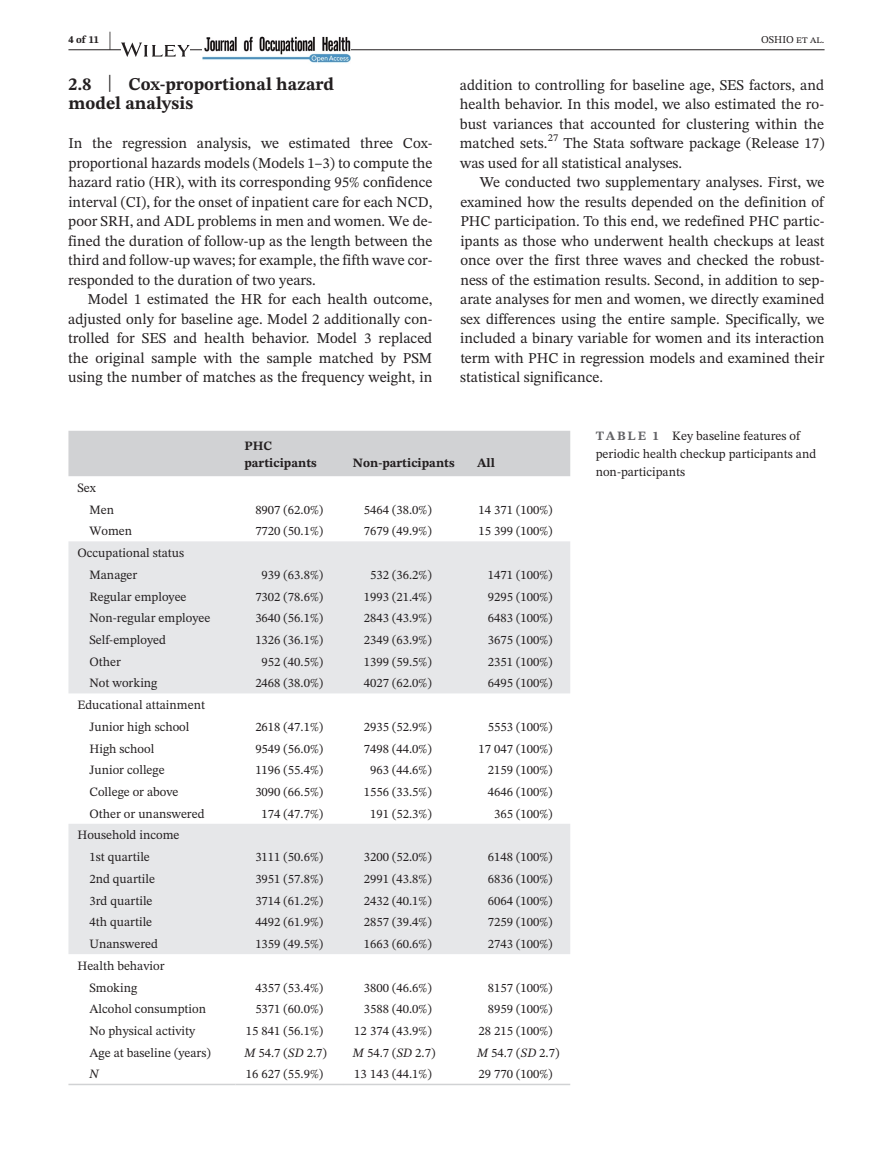
<style>
.page{position:relative;width:893px;height:1174px;background:#fff}
.page>*{position:absolute;margin:0;border:0;box-sizing:border-box;transform-origin:0 0}
.t1{font:700 18px/19.5px "STIX Two Text";color:#231f20}
.t2{font:15px/19.5px "STIX Two Text";color:#231f20;text-align:justify}
.t3{font:12.75px/21.8px "STIX Two Text";color:#231f20}
.t4{font:700 12.75px/17.2px "STIX Two Text";color:#231f20}
.t5{font:italic 12.75px "STIX Two Text";color:#231f20}
.t6{font:10.5px "STIX Two Text";color:#231f20}
.t7{font:700 10.5px "STIX Two Text";color:#231f20}
.s1{font-size:21px}
.s2{font-weight:400;font-size:23.7px}
.s3{font-style:italic}
.s4{font-weight:700;color:#636366}
</style>
<div class="page">
<hr style="left:68px;top:49px;width:756px;height:1px;background:#231f20">
<svg style="left:121px;top:43px;width:69px;height:14px"></svg>
<img style="left:202px;top:36px;width:149px;height:27px">
<div style="left:68px;top:431px;width:502px;height:45px;background:#d1d2d4"></div>
<svg style="left:68px;top:541px;width:502px;height:413px;fill:#e6e7e9"></svg>
<hr style="left:68px;top:1083px;width:167px;height:2px;background:#d1d2d4">
<hr style="left:235px;top:1083px;width:109px;height:2px;background:#d1d2d4">
<hr style="left:344px;top:1083px;width:124px;height:2px;background:#d1d2d4">
<hr style="left:468px;top:1083px;width:102px;height:2px;background:#d1d2d4">
<p class="t7" style="left:68px;top:32px;width:44px">4 of 11 <span class="s1">|</span></p>
<p class="t6" style="left:761px;top:32px;width:65px">OSHIO et al.</p>
<p class="t1" style="left:68px;top:74px;width:267px">2.8 <span class="s2">|</span> Cox-proportional hazard model analysis</p>
<p class="t2" style="left:68px;top:133px;width:366px">In the regression analysis, we estimated three Cox&shy;proportional hazards models (Models 1–3) to compute the hazard ratio (HR), with its corresponding 95% confidence interval (CI), for the onset of inpatient care for each NCD, poor SRH, and ADL problems in men and women. We de&shy;fined the duration of follow-up as the length between the third and follow-up waves; for example, the fifth wave cor&shy;responded to the duration of two years.</p>
<p class="t2" style="left:68px;top:289px;width:366px;text-indent:20px">Model 1 estimated the HR for each health outcome, adjusted only for baseline age. Model 2 additionally con&shy;trolled for SES and health behavior. Model 3 replaced the original sample with the sample matched by PSM using the number of matches as the frequency weight, in</p>
<p class="t2" style="left:460px;top:75px;width:366px">addition to controlling for baseline age, SES factors, and health behavior. In this model, we also estimated the ro&shy;bust variances that accounted for clustering within the matched sets.</p>
<p class="t6" style="left:548px;top:130px;width:12px">27</p>
<p class="t2" style="left:460px;top:133px;width:366px;text-indent:103px">The Stata software package (Release 17) was used for all statistical analyses.</p>
<p class="t2" style="left:460px;top:172px;width:366px;text-indent:20px">We conducted two supplementary analyses. First, we examined how the results depended on the definition of PHC participation. To this end, we redefined PHC partic&shy;ipants as those who underwent health checkups at least once over the first three waves and checked the robust&shy;ness of the estimation results. Second, in addition to sep&shy;arate analyses for men and women, we directly examined sex differences using the entire sample. Specifically, we included a binary variable for women and its interaction term with PHC in regression models and examined their statistical significance.</p>
<p class="t3" style="left:89px;top:477px;width:26px;text-indent:-12px">Sex<br>Men</p>
<p class="t4" style="left:244px;top:437px;width:74px">PHC participants</p>
<p class="t4" style="left:353px;top:454px;width:103px">Non-participants</p>
<p class="t4" style="left:477px;top:454px;width:19px">All</p>
<p class="t3" style="left:255px;top:498px;width:69px">8907 (62.0%)</p>
<p class="t3" style="left:364px;top:498px;width:69px">5464 (38.0%)</p>
<p class="t3" style="left:478px;top:498px;width:76px">14 371 (100%)</p>
<p class="t3" style="left:89px;top:520px;width:44px">Women</p>
<p class="t3" style="left:255px;top:520px;width:69px">7720 (50.1%)</p>
<p class="t3" style="left:364px;top:520px;width:69px">7679 (49.9%)</p>
<p class="t3" style="left:478px;top:520px;width:76px">15 399 (100%)</p>
<p class="t3" style="left:89px;top:542px;width:96px;text-indent:-12px">Occupational status<br>Manager</p>
<p class="t3" style="left:262px;top:563px;width:63px">939 (63.8%)</p>
<p class="t3" style="left:370px;top:563px;width:63px">532 (36.2%)</p>
<p class="t3" style="left:488px;top:563px;width:66px">1471 (100%)</p>
<p class="t3" style="left:89px;top:585px;width:99px">Regular employee</p>
<p class="t3" style="left:255px;top:585px;width:69px">7302 (78.6%)</p>
<p class="t3" style="left:364px;top:585px;width:69px">1993 (21.4%)</p>
<p class="t3" style="left:488px;top:585px;width:66px">9295 (100%)</p>
<p class="t3" style="left:89px;top:607px;width:122px">Non-regular employee</p>
<p class="t3" style="left:255px;top:607px;width:69px">3640 (56.1%)</p>
<p class="t3" style="left:364px;top:607px;width:69px">2843 (43.9%)</p>
<p class="t3" style="left:488px;top:607px;width:66px">6483 (100%)</p>
<p class="t3" style="left:89px;top:629px;width:78px">Self-employed</p>
<p class="t3" style="left:255px;top:629px;width:69px">1326 (36.1%)</p>
<p class="t3" style="left:364px;top:629px;width:69px">2349 (63.9%)</p>
<p class="t3" style="left:488px;top:629px;width:66px">3675 (100%)</p>
<p class="t3" style="left:89px;top:650px;width:33px">Other</p>
<p class="t3" style="left:262px;top:650px;width:63px">952 (40.5%)</p>
<p class="t3" style="left:364px;top:650px;width:69px">1399 (59.5%)</p>
<p class="t3" style="left:488px;top:650px;width:66px">2351 (100%)</p>
<p class="t3" style="left:89px;top:672px;width:70px">Not working</p>
<p class="t3" style="left:255px;top:672px;width:69px">2468 (38.0%)</p>
<p class="t3" style="left:364px;top:672px;width:69px">4027 (62.0%)</p>
<p class="t3" style="left:488px;top:672px;width:66px">6495 (100%)</p>
<p class="t3" style="left:77px;top:694px;width:129px;text-align:center">Educational attainment<br>Junior high school</p>
<p class="t3" style="left:255px;top:715px;width:69px">2618 (47.1%)</p>
<p class="t3" style="left:364px;top:715px;width:69px">2935 (52.9%)</p>
<p class="t3" style="left:488px;top:715px;width:66px">5553 (100%)</p>
<p class="t3" style="left:89px;top:737px;width:66px">High school</p>
<p class="t3" style="left:255px;top:737px;width:69px">9549 (56.0%)</p>
<p class="t3" style="left:364px;top:737px;width:69px">7498 (44.0%)</p>
<p class="t3" style="left:478px;top:737px;width:76px">17 047 (100%)</p>
<p class="t3" style="left:89px;top:759px;width:77px">Junior college</p>
<p class="t3" style="left:255px;top:759px;width:69px">1196 (55.4%)</p>
<p class="t3" style="left:370px;top:759px;width:63px">963 (44.6%)</p>
<p class="t3" style="left:488px;top:759px;width:66px">2159 (100%)</p>
<p class="t3" style="left:89px;top:781px;width:91px">College or above</p>
<p class="t3" style="left:255px;top:781px;width:69px">3090 (66.5%)</p>
<p class="t3" style="left:364px;top:781px;width:69px">1556 (33.5%)</p>
<p class="t3" style="left:488px;top:781px;width:66px">4646 (100%)</p>
<p class="t3" style="left:89px;top:802px;width:117px">Other or unanswered</p>
<p class="t3" style="left:262px;top:802px;width:63px">174 (47.7%)</p>
<p class="t3" style="left:370px;top:802px;width:63px">191 (52.3%)</p>
<p class="t3" style="left:494px;top:802px;width:60px">365 (100%)</p>
<p class="t3" style="left:89px;top:824px;width:92px;text-indent:-12px">Household income<br>1st quartile</p>
<p class="t3" style="left:255px;top:846px;width:69px">3111 (50.6%)</p>
<p class="t3" style="left:364px;top:846px;width:69px">3200 (52.0%)</p>
<p class="t3" style="left:488px;top:846px;width:66px">6148 (100%)</p>
<p class="t3" style="left:89px;top:867px;width:67px">2nd quartile</p>
<p class="t3" style="left:255px;top:867px;width:69px">3951 (57.8%)</p>
<p class="t3" style="left:364px;top:867px;width:69px">2991 (43.8%)</p>
<p class="t3" style="left:488px;top:867px;width:66px">6836 (100%)</p>
<p class="t3" style="left:89px;top:889px;width:65px">3rd quartile</p>
<p class="t3" style="left:255px;top:889px;width:69px">3714 (61.2%)</p>
<p class="t3" style="left:364px;top:889px;width:69px">2432 (40.1%)</p>
<p class="t3" style="left:488px;top:889px;width:66px">6064 (100%)</p>
<p class="t3" style="left:89px;top:911px;width:64px">4th quartile</p>
<p class="t3" style="left:255px;top:911px;width:69px">4492 (61.9%)</p>
<p class="t3" style="left:364px;top:911px;width:69px">2857 (39.4%)</p>
<p class="t3" style="left:488px;top:911px;width:66px">7259 (100%)</p>
<p class="t3" style="left:89px;top:933px;width:70px">Unanswered</p>
<p class="t3" style="left:255px;top:933px;width:69px">1359 (49.5%)</p>
<p class="t3" style="left:364px;top:933px;width:69px">1663 (60.6%)</p>
<p class="t3" style="left:488px;top:933px;width:66px">2743 (100%)</p>
<p class="t3" style="left:89px;top:954px;width:77px;text-indent:-12px">Health behavior<br>Smoking</p>
<p class="t3" style="left:255px;top:976px;width:69px">4357 (53.4%)</p>
<p class="t3" style="left:364px;top:976px;width:69px">3800 (46.6%)</p>
<p class="t3" style="left:488px;top:976px;width:66px">8157 (100%)</p>
<p class="t3" style="left:89px;top:998px;width:118px">Alcohol consumption</p>
<p class="t3" style="left:255px;top:998px;width:69px">5371 (60.0%)</p>
<p class="t3" style="left:364px;top:998px;width:69px">3588 (40.0%)</p>
<p class="t3" style="left:488px;top:998px;width:66px">8959 (100%)</p>
<p class="t3" style="left:89px;top:1019px;width:107px">No physical activity</p>
<p class="t3" style="left:246px;top:1019px;width:79px">15 841 (56.1%)</p>
<p class="t3" style="left:354px;top:1019px;width:79px">12 374 (43.9%)</p>
<p class="t3" style="left:478px;top:1019px;width:76px">28 215 (100%)</p>
<p class="t3" style="left:89px;top:1041px;width:123px">Age at baseline (years)</p>
<p class="t3" style="left:244px;top:1041px;width:84px"><span class="s3">M</span> 54.7 (<span class="s3">SD</span> 2.7)</p>
<p class="t3" style="left:353px;top:1041px;width:84px"><span class="s3">M</span> 54.7 (<span class="s3">SD</span> 2.7)</p>
<p class="t3" style="left:477px;top:1041px;width:84px"><span class="s3">M</span> 54.7 (<span class="s3">SD</span> 2.7)</p>
<p class="t5" style="left:89px;top:1065px;width:11px">N</p>
<p class="t3" style="left:246px;top:1063px;width:79px">16 627 (55.9%)</p>
<p class="t3" style="left:354px;top:1063px;width:79px">13 143 (44.1%)</p>
<p class="t3" style="left:478px;top:1063px;width:76px">29 770 (100%)</p>
<p class="t3" style="left:596px;top:427px;width:222px;line-height:18px"><span class="s4">TABLE 1</span> Key baseline features of periodic health checkup participants and non-participants</p>
</div>
